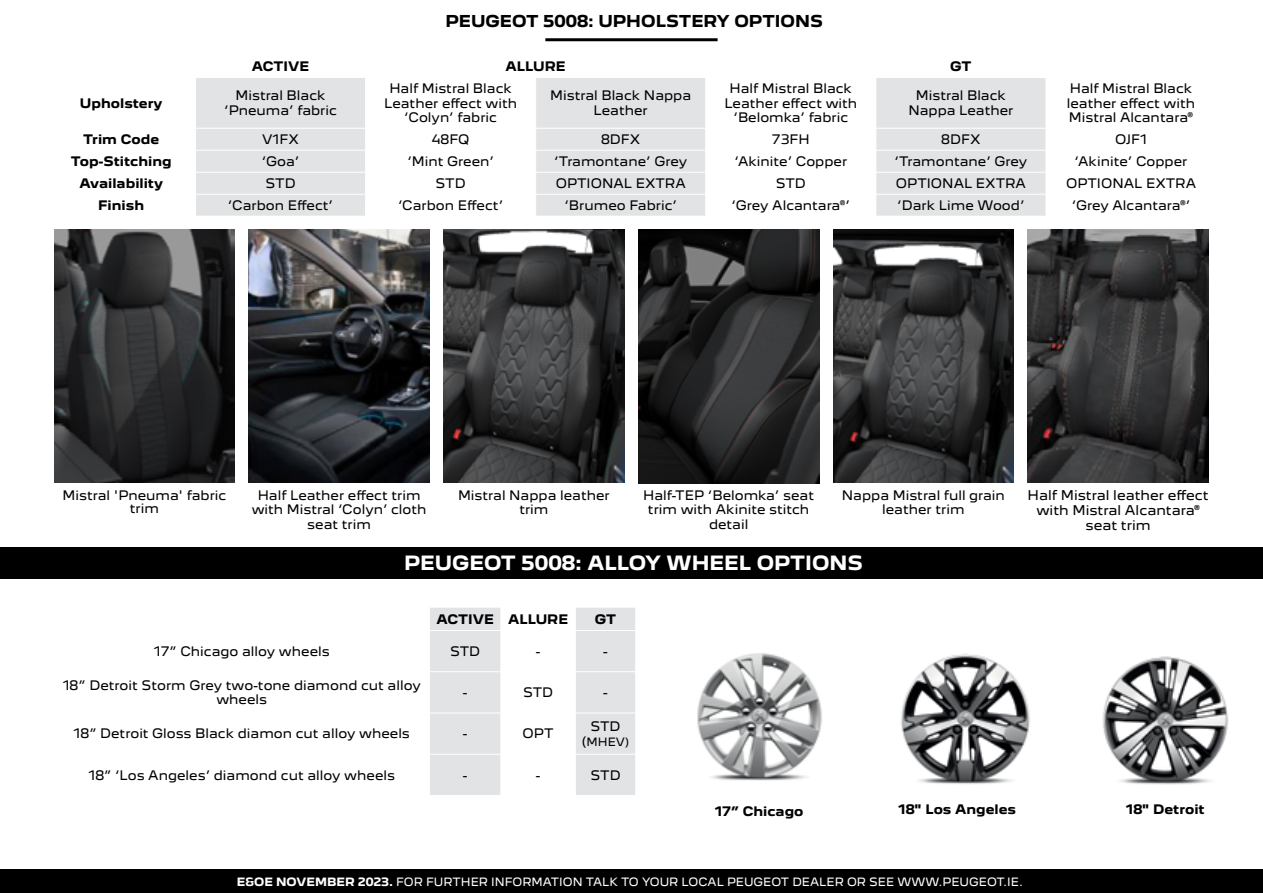
<style>
.page{position:relative;width:1263px;height:893px;background:#fff}
.page>*{position:absolute;margin:0;border:0;box-sizing:border-box;transform-origin:0 0}
.t1{font:700 18px "Peugeot New";color:#fff}
.t2{font:700 15px "Peugeot New";color:#000}
.t3{font:12.3px/14.7px "Peugeot New";color:#000;text-align:center}
.t4{font:12px/14.4px "Peugeot New";color:#000;text-align:center}
.t5{font:700 12px "Peugeot New";color:#000}
.t6{font:10.5px "Peugeot New";color:#fff}
.t7{font:10.5px "Peugeot New";color:#000}
.s1{font-size:12px}
.s2{font-weight:700}
</style>
<div class="page">
<img style="left:249px;top:230px;width:180px;height:253px">
<svg style="left:196px;top:78px;width:850px;height:138px;fill:#e2e3e4"></svg>
<hr style="left:365px;top:78px;width:1px;height:50px;background:#fff">
<hr style="left:535px;top:78px;width:1px;height:50px;background:#fff">
<hr style="left:705px;top:78px;width:1px;height:50px;background:#fff">
<hr style="left:876px;top:78px;width:1px;height:50px;background:#fff">
<hr style="left:195px;top:128px;width:171px;height:1px;background:#fff">
<hr style="left:366px;top:128px;width:170px;height:1px;background:#fff">
<hr style="left:536px;top:128px;width:170px;height:1px;background:#fff">
<hr style="left:706px;top:128px;width:170px;height:1px;background:#fff">
<hr style="left:876px;top:128px;width:170px;height:1px;background:#fff">
<hr style="left:195px;top:150px;width:171px;height:1px;background:#fff">
<hr style="left:366px;top:150px;width:170px;height:1px;background:#fff">
<hr style="left:536px;top:150px;width:170px;height:1px;background:#fff">
<hr style="left:706px;top:150px;width:170px;height:1px;background:#fff">
<hr style="left:876px;top:150px;width:170px;height:1px;background:#fff">
<hr style="left:195px;top:172px;width:171px;height:1px;background:#fff">
<hr style="left:366px;top:172px;width:170px;height:1px;background:#fff">
<hr style="left:536px;top:172px;width:170px;height:1px;background:#fff">
<hr style="left:706px;top:172px;width:170px;height:1px;background:#fff">
<hr style="left:876px;top:172px;width:170px;height:1px;background:#fff">
<hr style="left:195px;top:194px;width:171px;height:1px;background:#fff">
<hr style="left:366px;top:194px;width:170px;height:1px;background:#fff">
<svg style="left:365px;top:129px;width:1px;height:87px"></svg>
<hr style="left:536px;top:194px;width:170px;height:1px;background:#fff">
<svg style="left:535px;top:129px;width:1px;height:87px"></svg>
<hr style="left:706px;top:194px;width:170px;height:1px;background:#fff">
<svg style="left:705px;top:129px;width:1px;height:87px"></svg>
<hr style="left:876px;top:194px;width:170px;height:1px;background:#fff">
<svg style="left:876px;top:129px;width:1px;height:87px"></svg>
<div style="left:0;top:547px;width:1263px;height:32px;background:#000"></div>
<svg style="left:430px;top:608px;width:205px;height:187px"></svg>
<hr style="left:429px;top:630px;width:72px;height:1px;background:#fff">
<hr style="left:501px;top:630px;width:74px;height:1px;background:#fff">
<hr style="left:501px;top:631px;width:1px;height:40px;background:#fff">
<hr style="left:575px;top:630px;width:61px;height:1px;background:#fff">
<hr style="left:575px;top:631px;width:1px;height:40px;background:#fff">
<hr style="left:429px;top:671px;width:72px;height:1px;background:#fff">
<hr style="left:501px;top:671px;width:74px;height:1px;background:#fff">
<hr style="left:501px;top:672px;width:1px;height:41px;background:#fff">
<hr style="left:575px;top:671px;width:61px;height:1px;background:#fff">
<hr style="left:575px;top:672px;width:1px;height:41px;background:#fff">
<hr style="left:429px;top:713px;width:72px;height:1px;background:#fff">
<hr style="left:501px;top:713px;width:74px;height:1px;background:#fff">
<hr style="left:501px;top:713px;width:1px;height:41px;background:#fff">
<hr style="left:575px;top:713px;width:61px;height:1px;background:#fff">
<hr style="left:575px;top:713px;width:1px;height:41px;background:#fff">
<hr style="left:429px;top:754px;width:72px;height:1px;background:#fff">
<hr style="left:501px;top:754px;width:74px;height:1px;background:#fff">
<hr style="left:501px;top:754px;width:1px;height:41px;background:#fff">
<hr style="left:575px;top:754px;width:61px;height:1px;background:#fff">
<hr style="left:575px;top:754px;width:1px;height:41px;background:#fff">
<img style="left:833px;top:230px;width:181px;height:253px">
<img style="left:638px;top:230px;width:181px;height:254px">
<img style="left:1028px;top:230px;width:180px;height:253px">
<img style="left:54px;top:230px;width:181px;height:253px">
<img style="left:443px;top:230px;width:181px;height:253px">
<hr style="left:545px;top:38px;width:173px;height:3px;background:#000">
<img style="left:1102px;top:656px;width:127px;height:129px">
<img style="left:901px;top:653px;width:129px;height:131px">
<img style="left:697px;top:653px;width:125px;height:128px">
<div style="left:0;top:870px;width:1263px;height:23px;background:#000"></div>
<p class="t2" style="left:446px;top:9px;width:379px">PEUGEOT 5008: UPHOLSTERY OPTIONS</p>
<p class="t5" style="left:252px;top:57px;width:59px">ACTIVE</p>
<p class="t5" style="left:506px;top:57px;width:62px">ALLURE</p>
<p class="t5" style="left:950px;top:57px;width:23px">GT</p>
<p class="t5" style="left:80px;top:93px;width:84px">Upholstery</p>
<p class="t4" style="left:224px;top:87px;width:114px">Mistral Black ‘Pneuma’ fabric</p>
<p class="t4" style="left:384px;top:80px;width:134px">Half Mistral Black<br>Leather effect with ‘Colyn’ fabric</p>
<p class="t4" style="left:550px;top:87px;width:143px">Mistral Black Nappa<br>Leather</p>
<p class="t4" style="left:724px;top:80px;width:134px">Half Mistral Black<br>Leather effect with ‘Belomka’ fabric</p>
<p class="t4" style="left:908px;top:87px;width:107px">Mistral Black<br>Nappa Leather</p>
<p class="t4" style="left:1067px;top:80px;width:130px;text-align:left">Half Mistral Black leather effect with<br>Mistral Alcantara®</p>
<p class="t5" style="left:83px;top:129px;width:77px">Trim Code</p>
<p class="t4" style="left:262px;top:131px;width:38px">V1FX</p>
<p class="t4" style="left:432px;top:131px;width:39px">48FQ</p>
<p class="t4" style="left:601px;top:131px;width:41px">8DFX</p>
<p class="t4" style="left:772px;top:131px;width:39px">73FH</p>
<p class="t4" style="left:941px;top:131px;width:41px">8DFX</p>
<p class="t4" style="left:1115px;top:131px;width:33px">OJF1</p>
<p class="t5" style="left:71px;top:151px;width:102px">Top-Stitching</p>
<p class="t4" style="left:262px;top:153px;width:39px">‘Goa’</p>
<p class="t4" style="left:407px;top:153px;width:88px">‘Mint Green’</p>
<p class="t4" style="left:554px;top:153px;width:134px">‘Tramontane’ Grey</p>
<p class="t4" style="left:734px;top:153px;width:114px">‘Akinite’ Copper</p>
<p class="t4" style="left:894px;top:153px;width:134px">‘Tramontane’ Grey</p>
<p class="t4" style="left:1074px;top:153px;width:114px">‘Akinite’ Copper</p>
<p class="t5" style="left:79px;top:173px;width:85px">Availability</p>
<p class="t4" style="left:265px;top:175px;width:32px">STD</p>
<p class="t4" style="left:436px;top:175px;width:32px">STD</p>
<p class="t4" style="left:556px;top:175px;width:131px">OPTIONAL EXTRA</p>
<p class="t4" style="left:776px;top:175px;width:32px">STD</p>
<p class="t4" style="left:896px;top:175px;width:131px">OPTIONAL EXTRA</p>
<p class="t4" style="left:1066px;top:175px;width:131px">OPTIONAL EXTRA</p>
<p class="t5" style="left:98px;top:195px;width:47px">Finish</p>
<p class="t4" style="left:228px;top:197px;width:107px">‘Carbon Effect’</p>
<p class="t4" style="left:398px;top:197px;width:107px">‘Carbon Effect’</p>
<p class="t4" style="left:564px;top:197px;width:114px">‘Brumeo Fabric’</p>
<p class="t4" style="left:732px;top:197px;width:120px">‘Grey Alcantara®’</p>
<p class="t4" style="left:897px;top:197px;width:129px">‘Dark Lime Wood’</p>
<p class="t4" style="left:1072px;top:197px;width:120px">‘Grey Alcantara®’</p>
<p class="t4" style="left:63px;top:487px;width:165px;line-height:13.5px">Mistral 'Pneuma' fabric trim</p>
<p class="t4" style="left:252px;top:487px;width:176px">Half Leather effect trim with Mistral ‘Colyn’ cloth seat trim</p>
<p class="t4" style="left:458px;top:487px;width:153px">Mistral Nappa leather trim</p>
<p class="t4" style="left:643px;top:487px;width:172px">Half-TEP ‘Belomka’ seat trim with Akinite stitch detail</p>
<p class="t4" style="left:842px;top:487px;width:165px">Nappa Mistral full grain leather trim</p>
<h1 class="t1" style="left:404px;top:548px;width:460px">PEUGEOT 5008: ALLOY WHEEL OPTIONS</h1>
<p class="t5" style="left:436px;top:609px;width:133px">ACTIVE ALLURE</p>
<p class="t5" style="left:595px;top:609px;width:23px">GT</p>
<p class="t4" style="left:154px;top:643px;width:178px">17” Chicago alloy wheels</p>
<p class="t4" style="left:450px;top:643px;width:32px">STD</p>
<p class="t4" style="left:536px;top:643px;width:6px">-</p>
<p class="t4" style="left:603px;top:643px;width:6px">-</p>
<p class="t4" style="left:63px;top:677px;width:360px">18” Detroit Storm Grey two-tone diamond cut alloy wheels</p>
<p class="t4" style="left:463px;top:684px;width:6px">-</p>
<p class="t4" style="left:523px;top:684px;width:32px">STD</p>
<p class="t4" style="left:603px;top:684px;width:6px">-</p>
<p class="t4" style="left:74px;top:725px;width:338px">18” Detroit Gloss Black diamon cut alloy wheels</p>
<p class="t4" style="left:463px;top:725px;width:6px">-</p>
<p class="t4" style="left:523px;top:725px;width:32px">OPT</p>
<p class="t4" style="left:590px;top:718px;width:32px">STD</p>
<p class="t7" style="left:582px;top:733px;width:49px"><span class="s1">(</span>MHEV)</p>
<p class="t4" style="left:88px;top:767px;width:308px">18” ‘Los Angeles’ diamond cut alloy wheels</p>
<p class="t4" style="left:463px;top:767px;width:6px">-</p>
<p class="t4" style="left:536px;top:767px;width:6px">-</p>
<p class="t4" style="left:590px;top:767px;width:32px">STD</p>
<p class="t3" style="left:1027px;top:487px;width:183px">Half Mistral leather effect with Mistral Alcantara® seat trim</p>
<p class="t5" style="left:715px;top:802px;width:90px">17” Chicago</p>
<p class="t5" style="left:898px;top:799px;width:119px">18" Los Angeles</p>
<p class="t5" style="left:1126px;top:799px;width:80px">18" Detroit</p>
<p class="t6" style="left:237px;top:873px;width:787px"><span class="s2">E&amp;OE NOVEMBER 2023.</span> FOR FURTHER INFORMATION TALK TO YOUR LOCAL PEUGEOT DEALER OR SEE WWW.PEUGEOT.IE.</p>
</div>
